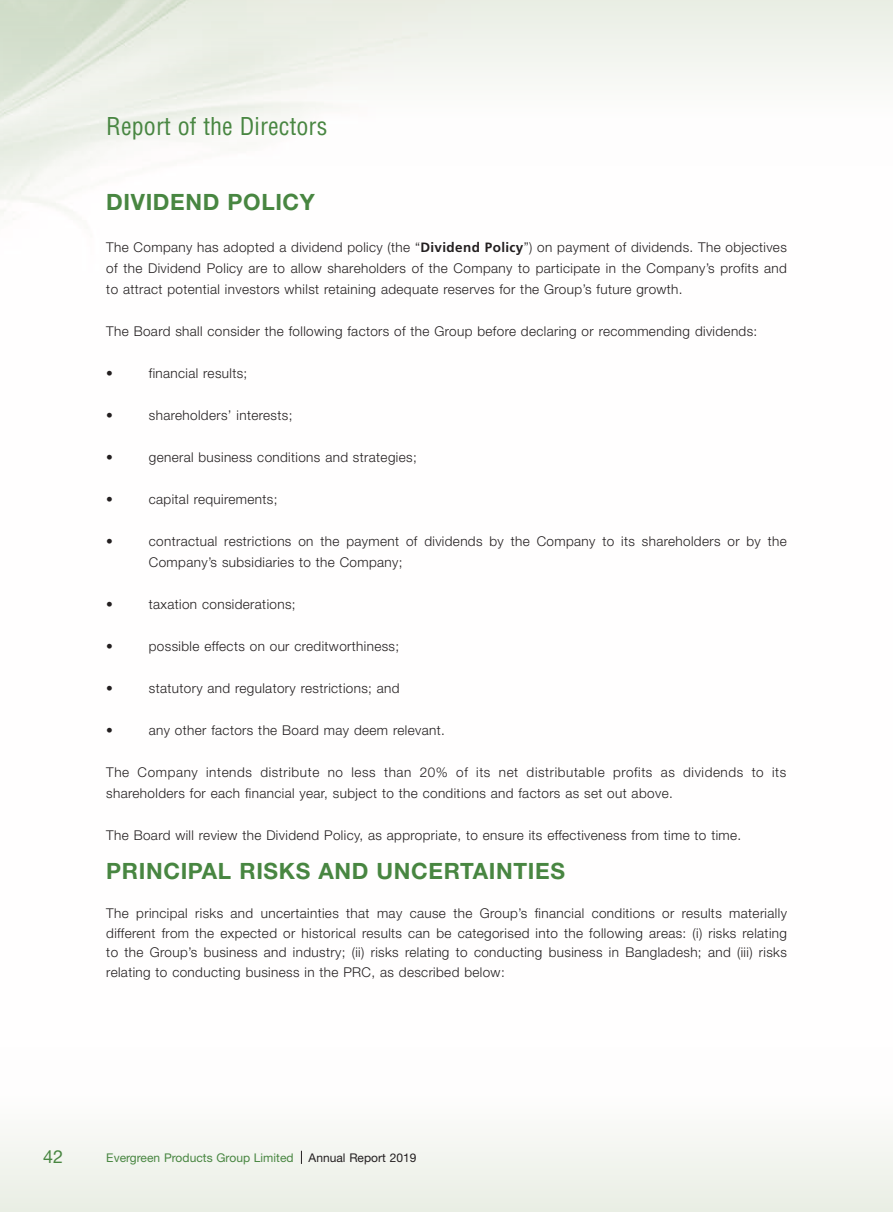
<style>
.page{position:relative;width:893px;height:1212px;background:#fff}
.page>*{position:absolute;margin:0;border:0;box-sizing:border-box;transform-origin:0 0}
.t1{font:condensed 24px "Helvetica LT Std";letter-spacing:.005em;color:#488641}
.t2{font:700 22.5px "Helvetica Neue LT Std";letter-spacing:.03em;color:#488641}
.t3{font:18px "Helvetica Neue LT Std";color:#488641}
.t4{font:300 13.5px/21px "Helvetica Neue LT Std";letter-spacing:.03em;color:#231f20;text-align:justify}
.t5{font:12px "Helvetica Neue LT Std";letter-spacing:.005em;color:#488641}
.s1{font-family:"Frutiger LT Std";font-weight:700}
.s2{color:#231f20}
</style>
<div class="page">
<svg style="left:301px;top:1151px;width:1px;height:13px"></svg>
<h1 class="t1" style="left:106px;top:111px;width:223px">Report of the Directors</h1>
<h2 class="t2" style="left:106px;top:188px;width:32px">DIVIDEND</h2>
<h2 class="t2" style="left:228px;top:188px;width:31px">POLICY</h2>
<p class="t4" style="left:106px;top:236px;width:682px">The Company has adopted a dividend policy (the “<span class="s1">Dividend Policy</span>”) on payment of dividends. The objectives of the Dividend Policy are to allow shareholders of the Company to participate in the Company’s profits and to attract potential investors whilst retaining adequate reserves for the Group’s future growth.</p>
<p class="t4" style="left:106px;top:320px;width:653px">The Board shall consider the following factors of the Group before declaring or recommending dividends:</p>
<p class="t4" style="left:106px;top:362px;width:8px">•</p>
<p class="t4" style="left:149px;top:362px;width:100px">financial results;</p>
<p class="t4" style="left:106px;top:404px;width:8px">•</p>
<p class="t4" style="left:149px;top:404px;width:145px">shareholders’ interests;</p>
<p class="t4" style="left:106px;top:446px;width:8px">•</p>
<p class="t4" style="left:149px;top:446px;width:269px">general business conditions and strategies;</p>
<p class="t4" style="left:106px;top:488px;width:8px">•</p>
<p class="t4" style="left:149px;top:488px;width:130px">capital requirements;</p>
<p class="t4" style="left:106px;top:530px;width:8px">•</p>
<p class="t4" style="left:149px;top:530px;width:639px">contractual restrictions on the payment of dividends by the Company to its shareholders or by the<br>Company’s subsidiaries to the Company;</p>
<p class="t4" style="left:106px;top:593px;width:8px">•</p>
<p class="t4" style="left:149px;top:593px;width:148px">taxation considerations;</p>
<p class="t4" style="left:106px;top:635px;width:8px">•</p>
<p class="t4" style="left:149px;top:635px;width:252px">possible effects on our creditworthiness;</p>
<p class="t4" style="left:106px;top:677px;width:8px">•</p>
<p class="t4" style="left:149px;top:677px;width:252px">statutory and regulatory restrictions; and</p>
<p class="t4" style="left:106px;top:719px;width:8px">•</p>
<p class="t4" style="left:149px;top:719px;width:298px">any other factors the Board may deem relevant.</p>
<p class="t4" style="left:106px;top:761px;width:681px">The Company intends distribute no less than 20% of its net distributable profits as dividends to its shareholders for each financial year, subject to the conditions and factors as set out above.</p>
<p class="t4" style="left:106px;top:824px;width:637px">The Board will review the Dividend Policy, as appropriate, to ensure its effectiveness from time to time.</p>
<h2 class="t2" style="left:106px;top:857px;width:460px">PRINCIPAL RISKS AND UNCERTAINTIES</h2>
<p class="t4" style="left:106px;top:903px;width:682px;line-height:19.5px">The principal risks and uncertainties that may cause the Group’s financial conditions or results materially different from the expected or historical results can be categorised into the following areas: (i) risks relating to the Group’s business and industry; (ii) risks relating to conducting business in Bangladesh; and (iii) risks relating to conducting business in the PRC, as described below:</p>
<h3 class="t3" style="left:43px;top:1146px;width:22px">42</h3>
<p class="t5" style="left:106px;top:1150px;width:312px">Evergreen Products Group Limited <span class="s2">Annual Report 2019</span></p>
</div>
